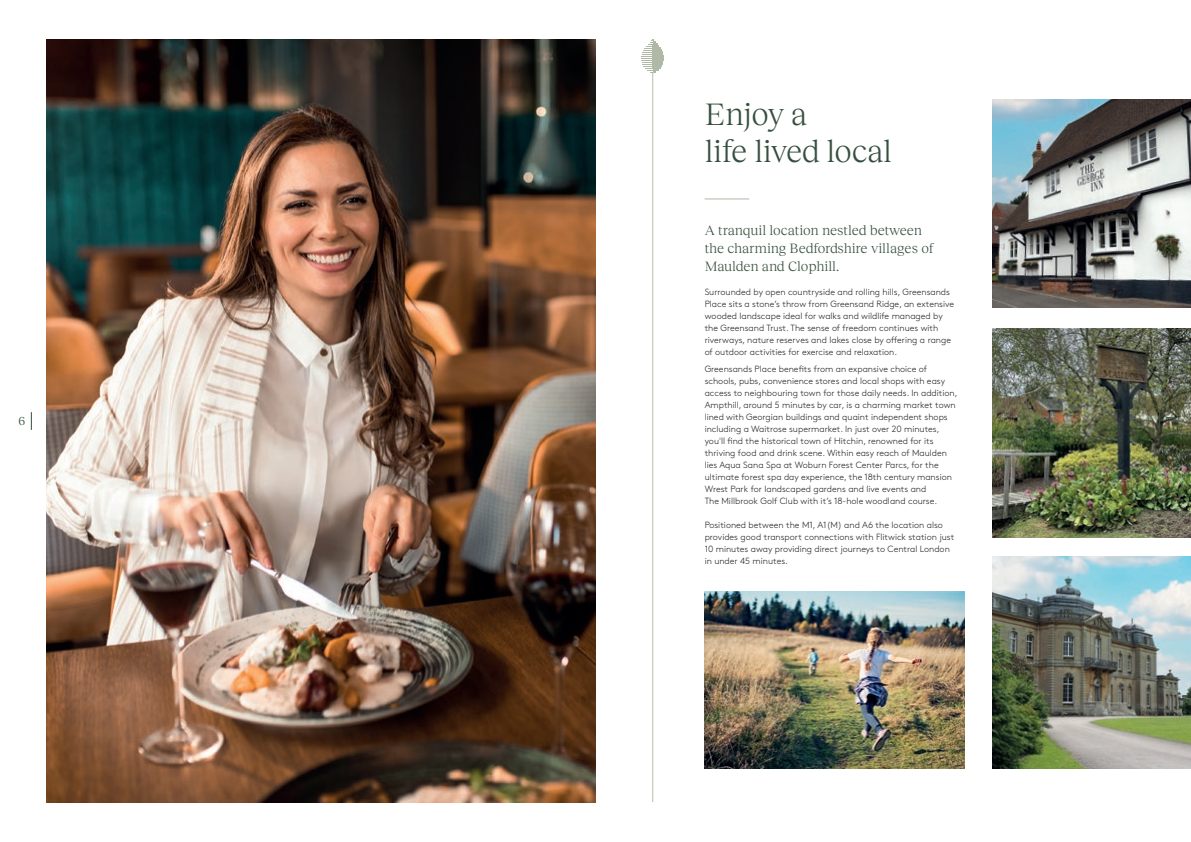
<style>
.page{position:relative;width:1191px;height:842px;background:#fff}
.page>*{position:absolute;margin:0;border:0;box-sizing:border-box;transform-origin:0 0}
.t1{font:32px/37px "Reckless Neue";letter-spacing:-.01em;color:#354f3d}
.t2{font:14px/18px "Reckless Neue";color:#354f3d}
.t3{font:12px "Reckless Neue";color:#354f3d}
.t4{font:300 9px/12px "Brown";color:#231f20}
</style>
<div class="page">
<img style="left:46px;top:40px;width:549px;height:762px">
<img style="left:992px;top:99px;width:199px;height:208px">
<hr style="left:704px;top:198px;width:45px;height:1px;background:#b0b8a6">
<img style="left:992px;top:329px;width:199px;height:208px">
<img style="left:992px;top:556px;width:199px;height:213px">
<svg style="left:641px;top:40px;width:23px;height:762px"></svg>
<img style="left:704px;top:591px;width:260px;height:178px">
<svg style="left:31px;top:412px;width:1px;height:18px"></svg>
<svg style="left:1159px;top:412px;width:1px;height:18px"></svg>
<h1 class="t1" style="left:704px;top:94px;width:189px">Enjoy a<br>life lived local</h1>
<h2 class="t2" style="left:704px;top:220px;width:230px">A tranquil location nestled between the charming Bedfordshire villages of<br>Maulden and Clophill.</h2>
<p class="t4" style="left:704px;top:285px;width:251px">Surrounded by open countryside and rolling hills, Greensands Place sits a stone’s throw from Greensand Ridge, an extensive wooded landscape ideal for walks and wildlife managed by the Greensand Trust. The sense of freedom continues with riverways, nature reserves and lakes close by offering a range of outdoor activities for exercise and relaxation.</p>
<p class="t4" style="left:704px;top:363px;width:254px">Greensands Place benefits from an expansive choice of schools, pubs, convenience stores and local shops with easy access to neighbouring town for those daily needs. In addition, Ampthill, around 5 minutes by car, is a charming market town lined with Georgian buildings and quaint independent shops including a Waitrose supermarket. In just over 20 minutes, you'll find the historical town of Hitchin, renowned for its thriving food and drink scene. Within easy reach of Maulden lies Aqua Sana Spa at Woburn Forest Center Parcs, for the ultimate forest spa day experience, the 18th century mansion Wrest Park for landscaped gardens and live events and<br>The Millbrook Golf Club with it’s 18-hole woodland course.</p>
<p class="t4" style="left:704px;top:519px;width:251px">Positioned between the M1, A1(M) and A6 the location also provides good transport connections with Flitwick station just 10 minutes away providing direct journeys to Central London in under 45 minutes.</p>
<h3 class="t3" style="left:19px;top:413px;width:8px">6</h3>
<h3 class="t3" style="left:1165px;top:413px;width:8px">7</h3>
</div>
